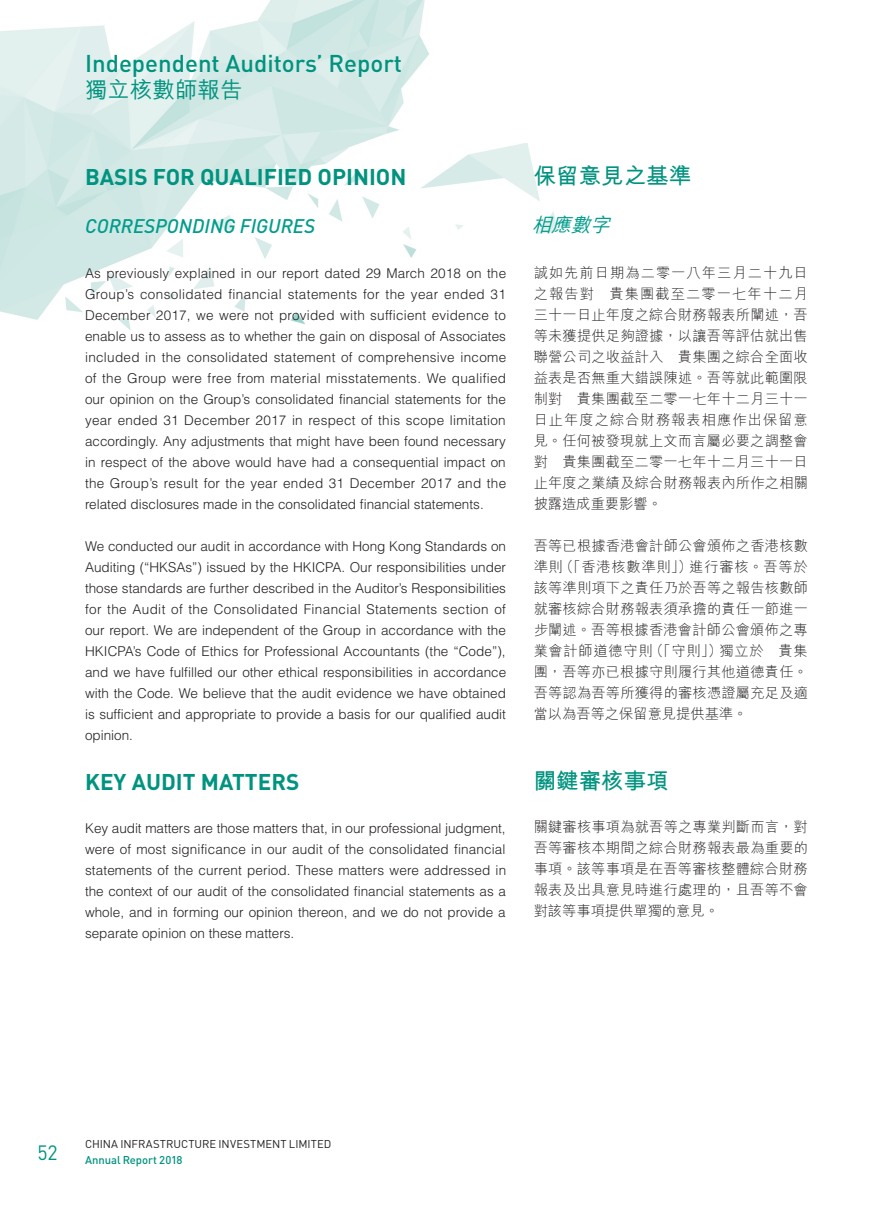
<style>
.page{position:relative;width:893px;height:1212px;background:#fff}
.page>*{position:absolute;margin:0;border:0;box-sizing:border-box;transform-origin:0 0}
.Heading_2{font:500 24px "DIN";color:#00937f}
.Subhead_1{font:700 22.5px "DIN";color:#00937f}
.副標題1{font:700 22.5px "M Hei HK";color:#00937f}
.主標題_2{font:500 22.5px "M Hei HK";color:#00937f}
.t1{font:20.4px "DIN";color:#00937f;scale:.95 1}
.Subhead_2{font:italic 500 19.5px "DIN";color:#009d8c}
.副標題2{font:italic 500 19.5px "M Hei HK";color:#009d8c}
.內文{font:300 14.25px/21px "M Hei HK";letter-spacing:.015em;color:#231f20;text-align:justify}
.Body_text{font:300 13.5px/21px "Helvetica LT Std";color:#231f20;text-align:justify}
.t2{font:11.25px "DIN";letter-spacing:.005em;color:#231f20}
.t3{font:500 11.25px "DIN";letter-spacing:-.005em;color:#00937f}
</style>
<div class="page">
<img style="left:0;top:0;width:558px;height:331px">
<p class="Heading_2" style="left:85px;top:48px;width:319px">Independent Auditors’ Report</p>
<p class="主標題_2" style="left:85px;top:74px;width:159px">獨立核數師報告</p>
<p class="Subhead_1" style="left:85px;top:162px;width:323px">BASIS FOR QUALIFIED OPINION</p>
<p class="Subhead_2" style="left:85px;top:214px;width:232px">CORRESPONDING FIGURES</p>
<p class="Body_text" style="left:85px;top:263px;width:423px">As previously explained in our report dated 29 March 2018 on the Group’s consolidated financial statements for the year ended 31<br>December 2017, we were not provided with sufficient evidence to enable us to assess as to whether the gain on disposal of Associates included in the consolidated statement of comprehensive income of the Group were free from material misstatements. We qualified our opinion on the Group’s consolidated financial statements for the year ended 31 December 2017 in respect of this scope limitation accordingly. Any adjustments that might have been found necessary in respect of the above would have had a consequential impact on the Group’s result for the year ended 31 December 2017 and the related disclosures made in the consolidated financial statements.</p>
<p class="Body_text" style="left:85px;top:536px;width:423px">We conducted our audit in accordance with Hong Kong Standards on Auditing (“HKSAs”) issued by the HKICPA. Our responsibilities under those standards are further described in the Auditor’s Responsibilities for the Audit of the Consolidated Financial Statements section of our report. We are independent of the Group in accordance with the HKICPA’s Code of Ethics for Professional Accountants (the “Code”), and we have fulfilled our other ethical responsibilities in accordance with the Code. We believe that the audit evidence we have obtained is sufficient and appropriate to provide a basis for our qualified audit opinion.</p>
<p class="Subhead_1" style="left:85px;top:767px;width:216px">KEY AUDIT MATTERS</p>
<p class="Body_text" style="left:85px;top:817px;width:423px">Key audit matters are those matters that, in our professional judgment, were of most significance in our audit of the consolidated financial statements of the current period. These matters were addressed in the context of our audit of the consolidated financial statements as a whole, and in forming our opinion thereon, and we do not provide a separate opinion on these matters.</p>
<p class="副標題1" style="left:534px;top:159px;width:159px">保留意見之基準</p>
<p class="副標題2" style="left:532px;top:210px;width:86px">相應數字</p>
<p class="內文" style="left:534px;top:262px;width:276px">誠如先前日期為二零一八年三月二十九日之報告對 貴集團截至二零一七年十二月三十一日止年度之綜合財務報表所闡述，吾等未獲提供足夠證據，以讓吾等評估就出售聯營公司之收益計入 貴集團之綜合全面收益表是否無重大錯誤陳述。吾等就此範圍限制對 貴集團截至二零一七年十二月三十一日止年度之綜合財務報表相應作出保留意見。任何被發現就上文而言屬必要之調整會對 貴集團截至二零一七年十二月三十一日止年度之業績及綜合財務報表內所作之相關披露造成重要影響。</p>
<p class="內文" style="left:534px;top:535px;width:276px">吾等已根據香港會計師公會頒佈之香港核數準則（「香港核數準則」）進行審核。吾等於該等準則項下之責任乃於吾等之報告核數師就審核綜合財務報表須承擔的責任一節進一步闡述。吾等根據香港會計師公會頒佈之專業會計師道德守則（「守則」）獨立於 貴集團，吾等亦已根據守則履行其他道德責任。吾等認為吾等所獲得的審核憑證屬充足及適當以為吾等之保留意見提供基準。</p>
<p class="副標題1" style="left:534px;top:764px;width:136px">關鍵審核事項</p>
<p class="內文" style="left:534px;top:816px;width:276px">關鍵審核事項為就吾等之專業判斷而言，對吾等審核本期間之綜合財務報表最為重要的事項。該等事項是在吾等審核整體綜合財務報表及出具意見時進行處理的，且吾等不會對該等事項提供單獨的意見。</p>
<p class="t1" style="left:37px;top:1140px;width:23px">52</p>
<p class="t2" style="left:85px;top:1137px;width:248px">CHINA INFRASTRUCTURE INVESTMENT LIMITED</p>
<p class="t3" style="left:85px;top:1152px;width:99px">Annual Report 2018</p>
</div>
